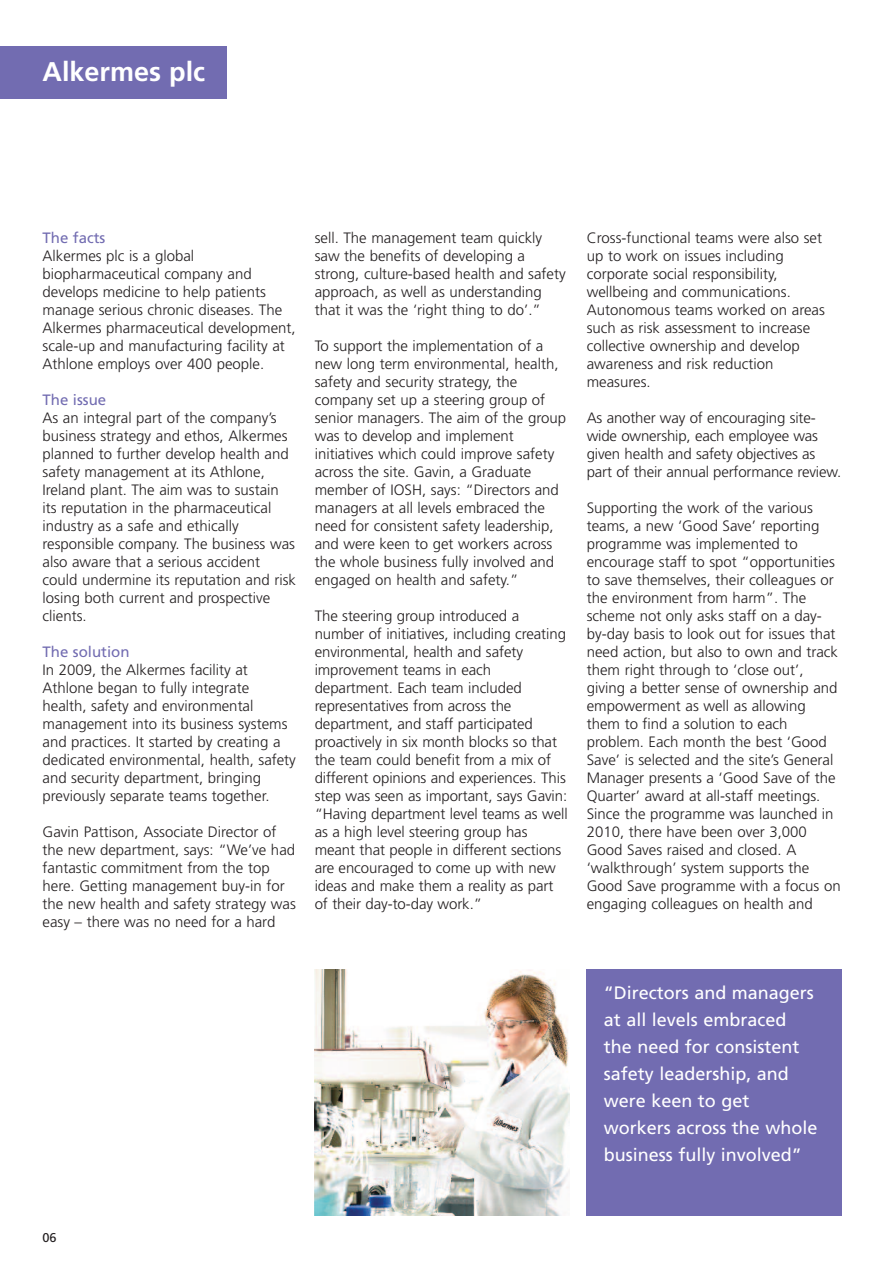
<style>
.page{position:relative;width:893px;height:1263px;background:#fff}
.page>*{position:absolute;margin:0;border:0;box-sizing:border-box;transform-origin:0 0}
.t1{font:700 27px "Frutiger";color:#fff}
.t2{font:18px/27px "Frutiger";color:#fff}
.t3{font:300 15px/18px "Frutiger";color:#231f20}
.t4{font:15px "Frutiger";color:#726cb1}
.t5{font:12.75px "Frutiger";color:#231f20}
</style>
<div class="page">
<div style="left:587px;top:969px;width:255px;height:246px;background:#726cb1"></div>
<div style="left:0;top:47px;width:226px;height:52px;background:#726cb1"></div>
<img style="left:315px;top:969px;width:255px;height:246px">
<h1 class="t1" style="left:43px;top:61px;width:164px">Alkermes plc</h1>
<p class="t4" style="left:43px;top:232px;width:64px">The facts</p>
<p class="t3" style="left:43px;top:248px;width:255px">Alkermes plc is a global biopharmaceutical company and develops medicine to help patients manage serious chronic diseases. The Alkermes pharmaceutical development, scale-up and manufacturing facility at Athlone employs over 400 people.</p>
<p class="t4" style="left:43px;top:394px;width:65px">The issue</p>
<p class="t3" style="left:43px;top:410px;width:255px">As an integral part of the company’s business strategy and ethos, Alkermes planned to further develop health and safety management at its Athlone, Ireland plant. The aim was to sustain its reputation in the pharmaceutical industry as a safe and ethically responsible company. The business was also aware that a serious accident could undermine its reputation and risk losing both current and prospective clients.</p>
<p class="t4" style="left:43px;top:646px;width:89px">The solution</p>
<p class="t3" style="left:43px;top:662px;width:255px">In 2009, the Alkermes facility at Athlone began to fully integrate health, safety and environmental management into its business systems and practices. It started by creating a dedicated environmental, health, safety and security department, bringing previously separate teams together.</p>
<p class="t3" style="left:43px;top:824px;width:255px">Gavin Pattison, Associate Director of the new department, says: “We’ve had fantastic commitment from the top here. Getting management buy-in for the new health and safety strategy was easy – there was no need for a hard</p>
<p class="t3" style="left:315px;top:230px;width:253px">sell. The management team quickly saw the benefits of developing a strong, culture-based health and safety approach, as well as understanding that it was the ‘right thing to do’.”</p>
<p class="t3" style="left:315px;top:338px;width:253px">To support the implementation of a new long term environmental, health, safety and security strategy, the company set up a steering group of senior managers. The aim of the group was to develop and implement initiatives which could improve safety across the site. Gavin, a Graduate member of IOSH, says: “Directors and managers at all levels embraced the need for consistent safety leadership, and were keen to get workers across the whole business fully involved and engaged on health and safety.”</p>
<p class="t3" style="left:315px;top:608px;width:255px">The steering group introduced a number of initiatives, including creating environmental, health and safety improvement teams in each department. Each team included representatives from across the department, and staff participated proactively in six month blocks so that the team could benefit from a mix of different opinions and experiences. This step was seen as important, says Gavin: “Having department level teams as well as a high level steering group has meant that people in different sections are encouraged to come up with new ideas and make them a reality as part of their day-to-day work.”</p>
<p class="t3" style="left:587px;top:230px;width:240px">Cross-functional teams were also set up to work on issues including corporate social responsibility, wellbeing and communications.<br>Autonomous teams worked on areas such as risk assessment to increase collective ownership and develop awareness and risk reduction measures.</p>
<p class="t3" style="left:587px;top:410px;width:256px">As another way of encouraging site&shy;wide ownership, each employee was given health and safety objectives as part of their annual performance review.</p>
<p class="t3" style="left:587px;top:500px;width:255px">Supporting the work of the various teams, a new ‘Good Save’ reporting programme was implemented to encourage staff to spot “opportunities to save themselves, their colleagues or the environment from harm”. The scheme not only asks staff on a day&shy;by-day basis to look out for issues that need action, but also to own and track them right through to ‘close out’, giving a better sense of ownership and empowerment as well as allowing them to find a solution to each problem. Each month the best ‘Good Save’ is selected and the site’s General Manager presents a ‘Good Save of the Quarter’ award at all-staff meetings.<br>Since the programme was launched in 2010, there have been over 3,000<br>Good Saves raised and closed. A ‘walkthrough’ system supports the Good Save programme with a focus on engaging colleagues on health and</p>
<p class="t2" style="left:604px;top:981px;width:215px">“Directors and managers at all levels embraced the need for consistent safety leadership, and were keen to get workers across the whole business fully involved”</p>
<p class="t5" style="left:43px;top:1232px;width:16px">06</p>
</div>
